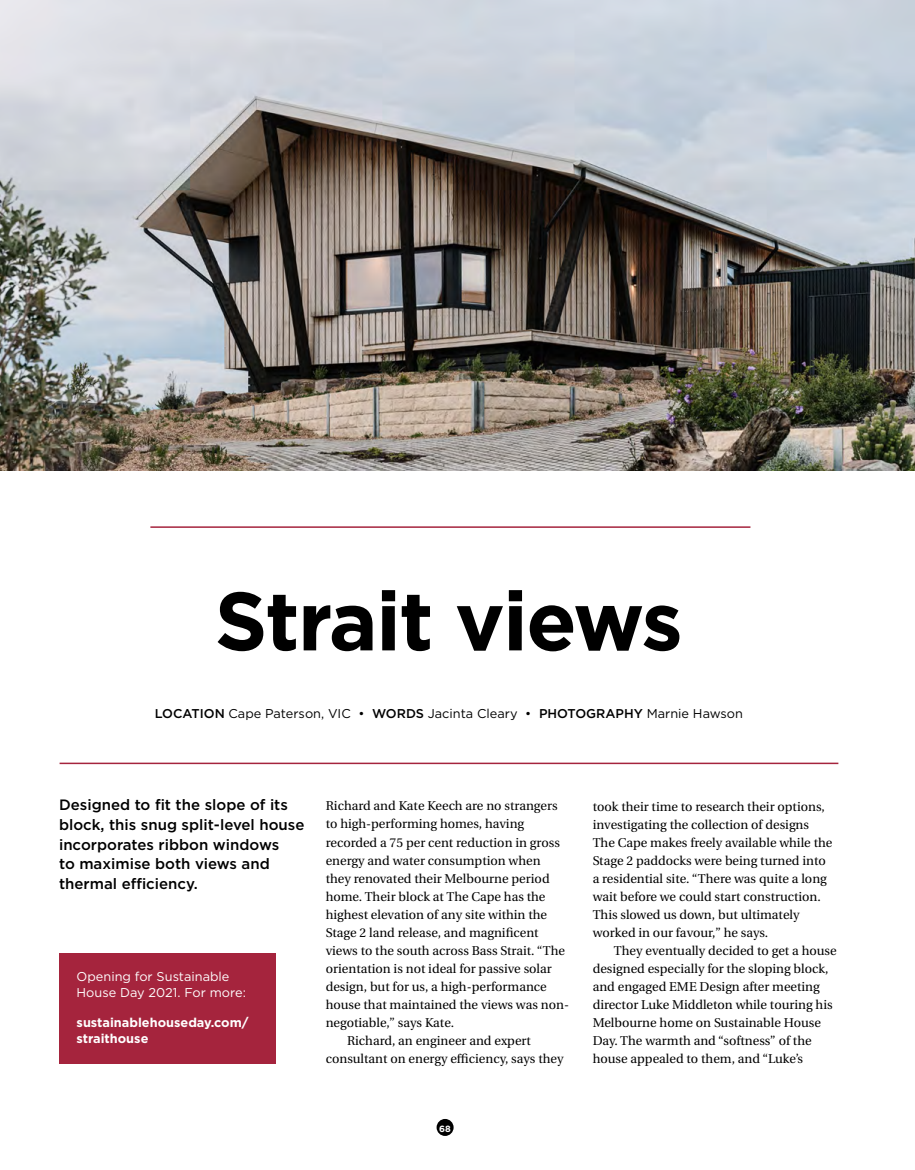
<style>
.page{position:relative;width:915px;height:1170px;background:#fff}
.page>*{position:absolute;margin:0;border:0;box-sizing:border-box;transform-origin:0 0}
.t1{font:700 82.5px "Gotham";letter-spacing:-.02em;color:#000}
.t2{font:500 15px/19.5px "Gotham";color:#000}
.t3{font:12.75px/18px "Heuristica";color:#000}
.t4{font:12.75px "Gotham";color:#000}
.t5{font:12.75px/16.5px "Gotham";color:#fff}
.t6{font:700 12.75px/16.5px "Gotham";color:#fff}
.t7{font:700 9px "Gotham";color:#fff}
.s1{font-weight:500}
</style>
<div class="page">
<div style="left:436px;top:1118px;width:17px;height:17px;background:#000;border-radius:50%"></div>
<img style="left:0;top:0;width:914px;height:470px">
<hr style="left:150px;top:526px;width:600px;height:2px;background:#a5243d">
<hr style="left:60px;top:762px;width:778px;height:2px;background:#a5243d">
<div style="left:60px;top:953px;width:216px;height:110px;background:#a5243d"></div>
<h1 class="t1" style="left:214px;top:573px;width:469px">Strait views</h1>
<p class="t4" style="left:155px;top:705px;width:589px"><span class="s1">LOCATION</span> Cape Paterson, VIC • <span class="s1">WORDS</span> Jacinta Cleary • <span class="s1">PHOTOGRAPHY</span> Marnie Hawson</p>
<p class="t2" style="left:59px;top:795px;width:247px">Designed to fit the slope of its block, this snug split-level house incorporates ribbon windows<br>to maximise both views and thermal efficiency.</p>
<p class="t5" style="left:77px;top:967px;width:171px">Opening for Sustainable<br>House Day 2021. For more:</p>
<p class="t6" style="left:77px;top:1013px;width:173px">sustainablehouseday.com/ straithouse</p>
<p class="t3" style="left:325px;top:797px;width:233px">Richard and Kate Keech are no strangers</p>
<p class="t3" style="left:325px;top:815px;width:200px">to high-performing homes, having</p>
<p class="t3" style="left:325px;top:833px;width:236px">recorded a 75 per cent reduction in gross</p>
<p class="t3" style="left:325px;top:851px;width:216px">energy and water consumption when</p>
<p class="t3" style="left:325px;top:869px;width:225px">they renovated their Melbourne period</p>
<p class="t3" style="left:325px;top:887px;width:221px">home. Their block at The Cape has the</p>
<p class="t3" style="left:325px;top:905px;width:223px">highest elevation of any site within the</p>
<p class="t3" style="left:325px;top:923px;width:214px">Stage 2 land release, and magnificent</p>
<p class="t3" style="left:325px;top:941px;width:241px">views to the south across Bass Strait. “The</p>
<p class="t3" style="left:325px;top:959px;width:227px">orientation is not ideal for passive solar</p>
<p class="t3" style="left:325px;top:977px;width:222px">design, but for us, a high-performance</p>
<p class="t3" style="left:325px;top:995px;width:245px">house that maintained the views was non-</p>
<p class="t3" style="left:325px;top:1013px;width:130px">negotiable,” says Kate.</p>
<p class="t3" style="left:347px;top:1031px;width:185px">Richard, an engineer and expert</p>
<p class="t3" style="left:325px;top:1049px;width:239px">consultant on energy efficiency, says they</p>
<p class="t7" style="left:439px;top:1123px;width:13px">68</p>
<p class="t3" style="left:592px;top:797px;width:241px">took their time to research their options, investigating the collection of designs The Cape makes freely available while the Stage 2 paddocks were being turned into a residential site. “There was quite a long wait before we could start construction.<br>This slowed us down, but ultimately worked in our favour,” he says.</p>
<p class="t3" style="left:592px;top:941px;width:245px;text-indent:21px">They eventually decided to get a house designed especially for the sloping block, and engaged EME Design after meeting director Luke Middleton while touring his Melbourne home on Sustainable House Day. The warmth and “softness” of the house appealed to them, and “Luke’s</p>
</div>
